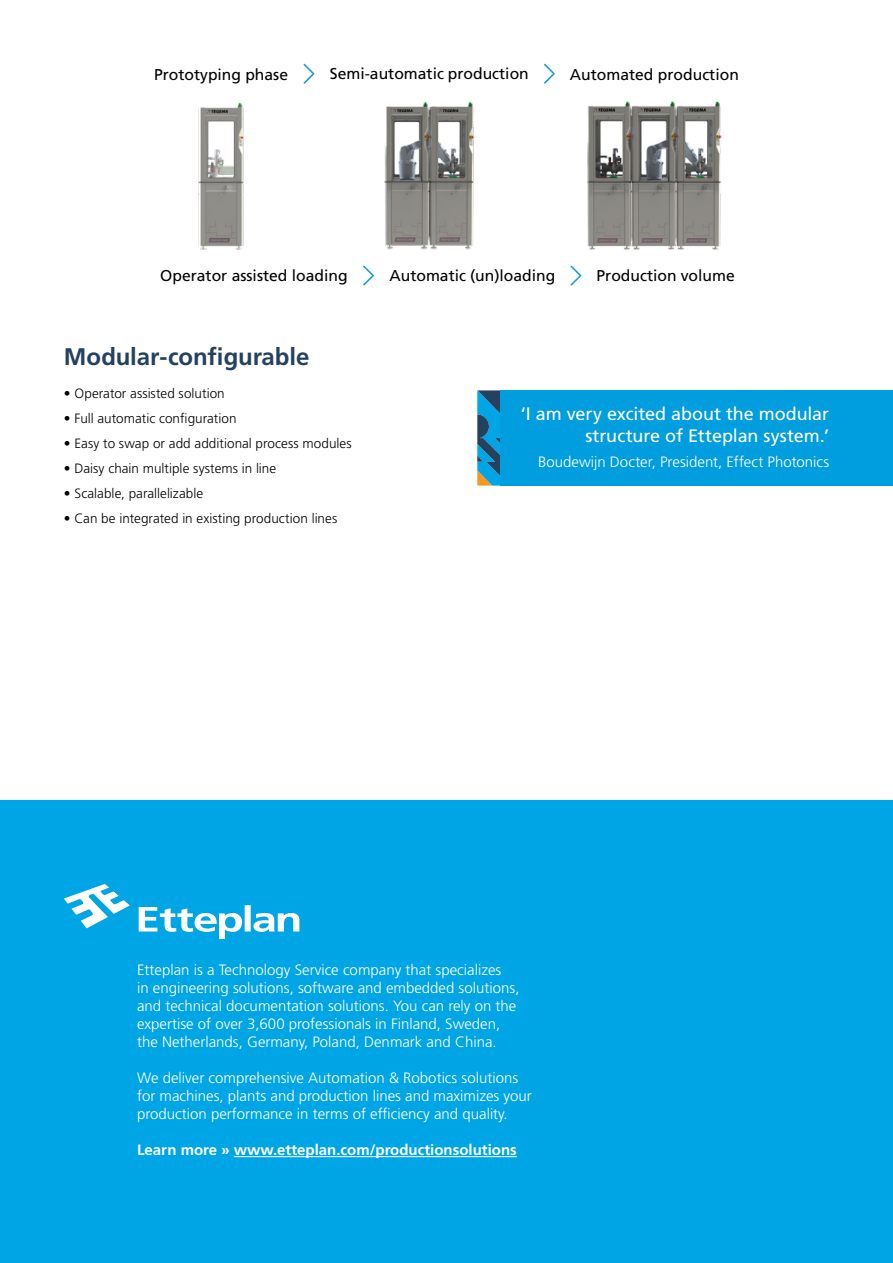
<style>
.page{position:relative;width:893px;height:1263px;background:#fff}
.page>*{position:absolute;margin:0;border:0;box-sizing:border-box;transform-origin:0 0}
.t1{font:700 24px "Frutiger LT Std";letter-spacing:-.005em;color:#254160}
.t2{font:18px/21.6px "Frutiger LT Std";letter-spacing:-.005em;color:#fff;text-align:right}
.t3{font:15.6px "Frutiger LT Std";color:#020203}
.t4{font:300 15px/18px "Frutiger LT Std";color:#fff}
.t5{font:700 15px "Frutiger LT Std";color:#fff}
.t6{font:300 13.5px "Frutiger LT Std";letter-spacing:.005em;color:#020203}
</style>
<div class="page">
<svg style="left:304px;top:64px;width:10px;height:20px"></svg>
<svg style="left:544px;top:64px;width:11px;height:20px"></svg>
<svg style="left:363px;top:266px;width:11px;height:19px"></svg>
<svg style="left:570px;top:266px;width:11px;height:19px"></svg>
<img style="left:198px;top:102px;width:46px;height:148px">
<img style="left:384px;top:101px;width:91px;height:149px">
<img style="left:587px;top:101px;width:135px;height:149px">
<div style="left:0;top:800px;width:893px;height:463px;background:#00a5e5"></div>
<svg style="left:64px;top:884px;width:66px;height:44px"></svg>
<svg style="left:139px;top:905px;width:160px;height:34px"></svg>
<hr style="left:234px;top:1156px;width:283px;height:1px;background:#fff">
<svg style="left:477px;top:390px;width:24px;height:96px;background:#2282ab"></svg>
<div style="left:501px;top:390px;width:392px;height:96px;background:#009ddf"></div>
<p class="t3" style="left:154px;top:65px;width:135px">Prototyping phase</p>
<p class="t3" style="left:330px;top:64px;width:200px">Semi-automatic production</p>
<p class="t3" style="left:570px;top:65px;width:170px">Automated production</p>
<p class="t3" style="left:160px;top:267px;width:189px">Operator assisted loading</p>
<p class="t3" style="left:389px;top:266px;width:167px">Automatic (un)loading</p>
<p class="t3" style="left:596px;top:267px;width:140px">Production volume</p>
<h1 class="t1" style="left:64px;top:342px;width:247px">Modular-configurable</h1>
<p class="t6" style="left:64px;top:386px;width:162px">• Operator assisted solution</p>
<p class="t6" style="left:64px;top:411px;width:174px">• Full automatic configuration</p>
<p class="t6" style="left:64px;top:436px;width:289px">• Easy to swap or add additional process modules</p>
<p class="t6" style="left:64px;top:461px;width:214px">• Daisy chain multiple systems in line</p>
<p class="t6" style="left:64px;top:486px;width:141px">• Scalable, parallelizable</p>
<p class="t6" style="left:64px;top:511px;width:275px">• Can be integrated in existing production lines</p>
<p class="t2" style="left:521px;top:403px;width:310px">‘I am very excited about the modular structure of Etteplan system.’</p>
<p class="t4" style="left:538px;top:453px;width:292px">Boudewijn Docter, President, Effect Photonics</p>
<p class="t4" style="left:137px;top:961px;width:384px">Etteplan is a Technology Service company that specializes<br>in engineering solutions, software and embedded solutions, and technical documentation solutions. You can rely on the expertise of over 3,600 professionals in Finland, Sweden, the Netherlands, Germany, Poland, Denmark and China.</p>
<p class="t4" style="left:137px;top:1069px;width:396px">We deliver comprehensive Automation &amp; Robotics solutions for machines, plants and production lines and maximizes your production performance in terms of efficiency and quality.</p>
<p class="t5" style="left:137px;top:1141px;width:381px">Learn more » www.etteplan.com/productionsolutions</p>
</div>
